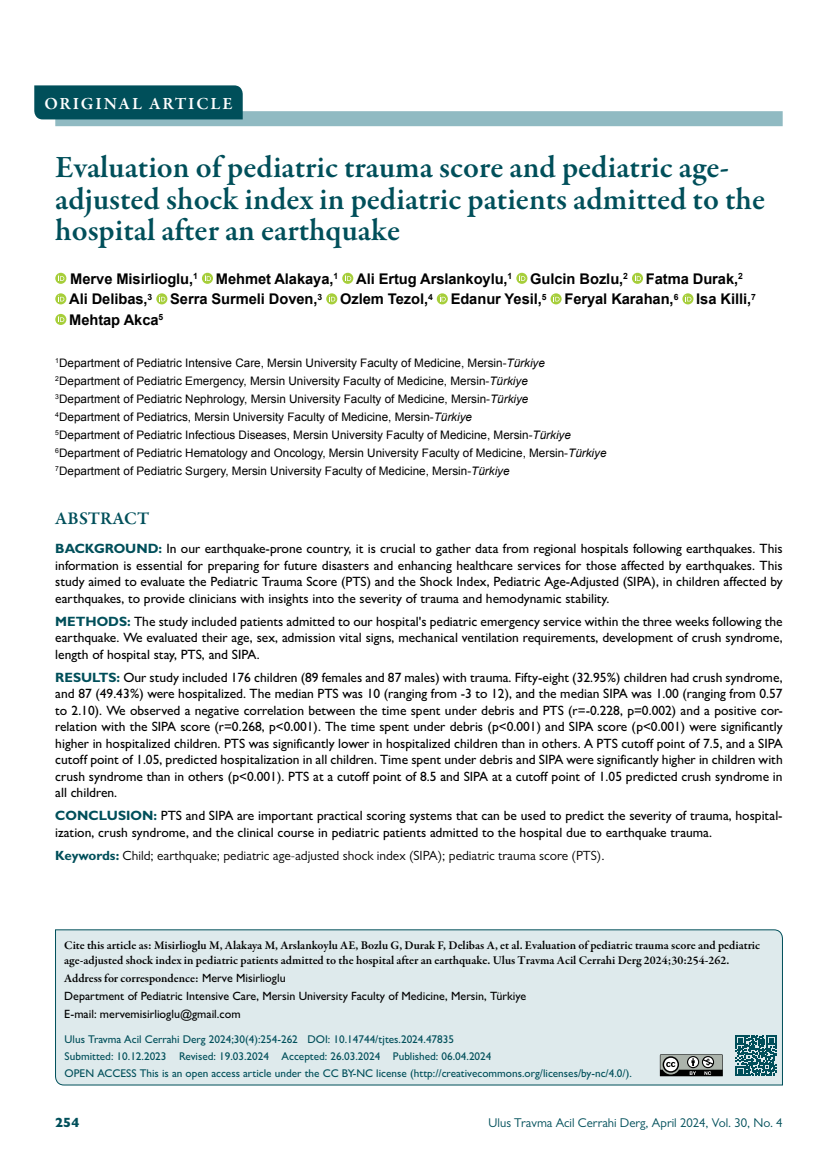
<style>
.page{position:relative;width:838px;height:1170px;background:#fff}
.page>*{position:absolute;margin:0;border:0;box-sizing:border-box;transform-origin:0 0}
.t1{font:600 31.5px/31.5px "Garamond Premr Pro";color:#004f5a}
.t2{font:600 18px "Garamond Premr Pro";letter-spacing:.005em;color:#004f5a}
.t3{font:600 17.25px "Garamond Premr Pro";letter-spacing:.105em;color:#fff}
.t4{font:700 14.7px/20.5px "Arial";letter-spacing:-.005em;color:#000}
.t5{font:500 13.5px/16.5px "Gill Sans MT Pro";color:#000;text-align:justify}
.t6{font:800 13.5px "Gill Sans MT Pro";color:#004f5a}
.t7{font:13.35px "Gill Sans MT Pro";color:#000}
.t8{font:12.75px "Gill Sans MT Pro";color:#004f5a}
.t9{font:600 12px/15px "Garamond Premr Pro";color:#000}
.t10{font:500 12px/18px "Gill Sans MT Pro";color:#000}
.t11{font:11.7px/18px "Arial";color:#000}
.t12{font:500 11.25px/17.1px "Gill Sans MT Pro";color:#004f5a}
.s1{font-style:italic}
.s2{font-weight:700;color:#004f5a}
.s3{font-family:"Gill Sans MT Pro";font-weight:500}
</style>
<div class="page">
<div style="left:55px;top:111px;width:727px;height:15px;background:#90bac2"></div>
<svg style="left:55px;top:273px;width:11px;height:11px"></svg>
<svg style="left:58px;top:275px;width:6px;height:6px"></svg>
<div style="left:202px;top:273px;width:11px;height:11px;background:#a6ce3a;border-radius:50%"></div>
<svg style="left:205px;top:275px;width:6px;height:6px"></svg>
<svg style="left:342px;top:273px;width:11px;height:11px"></svg>
<svg style="left:345px;top:275px;width:6px;height:6px"></svg>
<svg style="left:516px;top:273px;width:11px;height:11px"></svg>
<svg style="left:519px;top:275px;width:6px;height:6px"></svg>
<div style="left:632px;top:273px;width:11px;height:11px;background:#a6ce3a;border-radius:50%"></div>
<svg style="left:635px;top:275px;width:6px;height:6px"></svg>
<svg style="left:55px;top:293px;width:11px;height:11px"></svg>
<svg style="left:58px;top:295px;width:6px;height:6px"></svg>
<svg style="left:156px;top:293px;width:11px;height:11px"></svg>
<svg style="left:159px;top:295px;width:6px;height:6px"></svg>
<svg style="left:326px;top:293px;width:11px;height:11px"></svg>
<svg style="left:329px;top:295px;width:6px;height:6px"></svg>
<svg style="left:437px;top:293px;width:11px;height:11px"></svg>
<svg style="left:440px;top:295px;width:6px;height:6px"></svg>
<svg style="left:550px;top:293px;width:11px;height:11px"></svg>
<svg style="left:553px;top:295px;width:6px;height:6px"></svg>
<svg style="left:682px;top:293px;width:11px;height:11px"></svg>
<svg style="left:685px;top:295px;width:6px;height:6px"></svg>
<svg style="left:55px;top:314px;width:11px;height:11px"></svg>
<svg style="left:58px;top:316px;width:6px;height:6px"></svg>
<div style="left:34px;top:85px;width:209px;height:34px;background:#004f5a"></div>
<div style="left:55px;top:929px;width:728px;height:156px;background:#deeaec"></div>
<svg style="left:735px;top:1035px;width:41px;height:40px"></svg>
<svg style="left:660px;top:1054px;width:63px;height:22px"></svg>
<p class="t3" style="left:44px;top:93px;width:190px">ORIGINAL ARTICLE</p>
<h1 class="t1" style="left:55px;top:152px;width:711px">Evaluation of pediatric trauma score and pediatric age&shy;adjusted shock index in pediatric patients admitted to the hospital after an earthquake</h1>
<p class="t4" style="left:69px;top:269px;width:688px">Merve Misirlioglu,<sup>1</sup> Mehmet Alakaya,<sup>1</sup> Ali Ertug Arslankoylu,<sup>1</sup> Gulcin Bozlu,<sup>2</sup> Fatma Durak,<sup>2<br></sup>Ali Delibas,<sup>3</sup> Serra Surmeli Doven,<sup>3</sup> Ozlem Tezol,<sup>4</sup> Edanur Yesil,<sup>5</sup> Feryal Karahan,<sup>6</sup> Isa Killi,<sup>7<br></sup>Mehtap Akca<sup>5</sup></p>
<p class="t11" style="left:55px;top:354px;width:553px"><sup>1</sup>Department of Pediatric Intensive Care, Mersin University Faculty of Medicine, Mersin-<span class="s1">Türkiye </span><sup>2</sup>Department of Pediatric Emergency, Mersin University Faculty of Medicine, Mersin-<span class="s1">Türkiye<br></span><sup>3</sup>Department of Pediatric Nephrology, Mersin University Faculty of Medicine, Mersin-<span class="s1">Türkiye<br></span><sup>4</sup>Department of Pediatrics, Mersin University Faculty of Medicine, Mersin-<span class="s1">Türkiye<br></span><sup>5</sup>Department of Pediatric Infectious Diseases, Mersin University Faculty of Medicine, Mersin-<span class="s1">Türkiye </span><sup>6</sup>Department of Pediatric Hematology and Oncology, Mersin University Faculty of Medicine, Mersin-<span class="s1">Türkiye </span><sup>7</sup>Department of Pediatric Surgery, Mersin University Faculty of Medicine, Mersin-<span class="s1">Türkiye</span></p>
<h2 class="t2" style="left:55px;top:507px;width:95px">ABSTRACT</h2>
<p class="t5" style="left:55px;top:540px;width:729px"><span class="s2">BACKGROUND:</span> In our earthquake-prone country, it is crucial to gather data from regional hospitals following earthquakes. This information is essential for preparing for future disasters and enhancing healthcare services for those affected by earthquakes. This study aimed to evaluate the Pediatric Trauma Score (PTS) and the Shock Index, Pediatric Age-Adjusted (SIPA), in children affected by earthquakes, to provide clinicians with insights into the severity of trauma and hemodynamic stability.</p>
<p class="t5" style="left:55px;top:613px;width:729px"><span class="s2">METHODS:</span> The study included patients admitted to our hospital's pediatric emergency service within the three weeks following the earthquake. We evaluated their age, sex, admission vital signs, mechanical ventilation requirements, development of crush syndrome, length of hospital stay, PTS, and SIPA.</p>
<p class="t5" style="left:55px;top:668px;width:729px"><span class="s2">RESULTS:</span> Our study included 176 children (89 females and 87 males) with trauma. Fifty-eight (32.95%) children had crush syndrome, and 87 (49.43%) were hospitalized. The median PTS was 10 (ranging from -3 to 12), and the median SIPA was 1.00 (ranging from 0.57 to 2.10). We observed a negative correlation between the time spent under debris and PTS (r=-0.228, p=0.002) and a positive cor&shy;relation with the SIPA score (r=0.268, p&lt;0.001). The time spent under debris (p&lt;0.001) and SIPA score (p&lt;0.001) were significantly higher in hospitalized children. PTS was significantly lower in hospitalized children than in others. A PTS cutoff point of 7.5, and a SIPA cutoff point of 1.05, predicted hospitalization in all children. Time spent under debris and SIPA were significantly higher in children with crush syndrome than in others (p&lt;0.001). PTS at a cutoff point of 8.5 and SIPA at a cutoff point of 1.05 predicted crush syndrome in all children.</p>
<p class="t5" style="left:55px;top:807px;width:729px"><span class="s2">CONCLUSION:</span> PTS and SIPA are important practical scoring systems that can be used to predict the severity of trauma, hospital&shy;ization, crush syndrome, and the clinical course in pediatric patients admitted to the hospital due to earthquake trauma.</p>
<p class="t7" style="left:55px;top:847px;width:551px"><span class="s2">Keywords:</span> Child; earthquake; pediatric age-adjusted shock index (SIPA); pediatric trauma score (PTS).</p>
<p class="t9" style="left:64px;top:937px;width:697px">Cite this article as: Misirlioglu M, Alakaya M, Arslankoylu AE, Bozlu G, Durak F, Delibas A, et al. Evaluation of pediatric trauma score and pediatric age-adjusted shock index in pediatric patients admitted to the hospital after an earthquake. Ulus Travma Acil Cerrahi Derg 2024;30:254-262.</p>
<p class="t9" style="left:64px;top:970px;width:223px">Address for correspondence: <span class="s3">Merve Misirlioglu</span></p>
<p class="t10" style="left:64px;top:986px;width:463px">Department of Pediatric Intensive Care, Mersin University Faculty of Medicine, Mersin, Türkiye<br>E-mail: mervemisirlioglu@gmail.com</p>
<p class="t12" style="left:65px;top:1030px;width:568px">Ulus Travma Acil Cerrahi Derg 2024;30(4):254-262 DOI: 10.14744/tjtes.2024.47835<br>Submitted: 10.12.2023 Revised: 19.03.2024 Accepted: 26.03.2024 Published: 06.04.2024<br>OPEN ACCESS This is an open access article under the CC BY-NC license (http://creativecommons.org/licenses/by-nc/4.0/).</p>
<p class="t6" style="left:55px;top:1114px;width:26px">254</p>
<p class="t8" style="left:488px;top:1115px;width:295px">Ulus Travma Acil Cerrahi Derg, April 2024, Vol. 30, No. 4</p>
</div>
